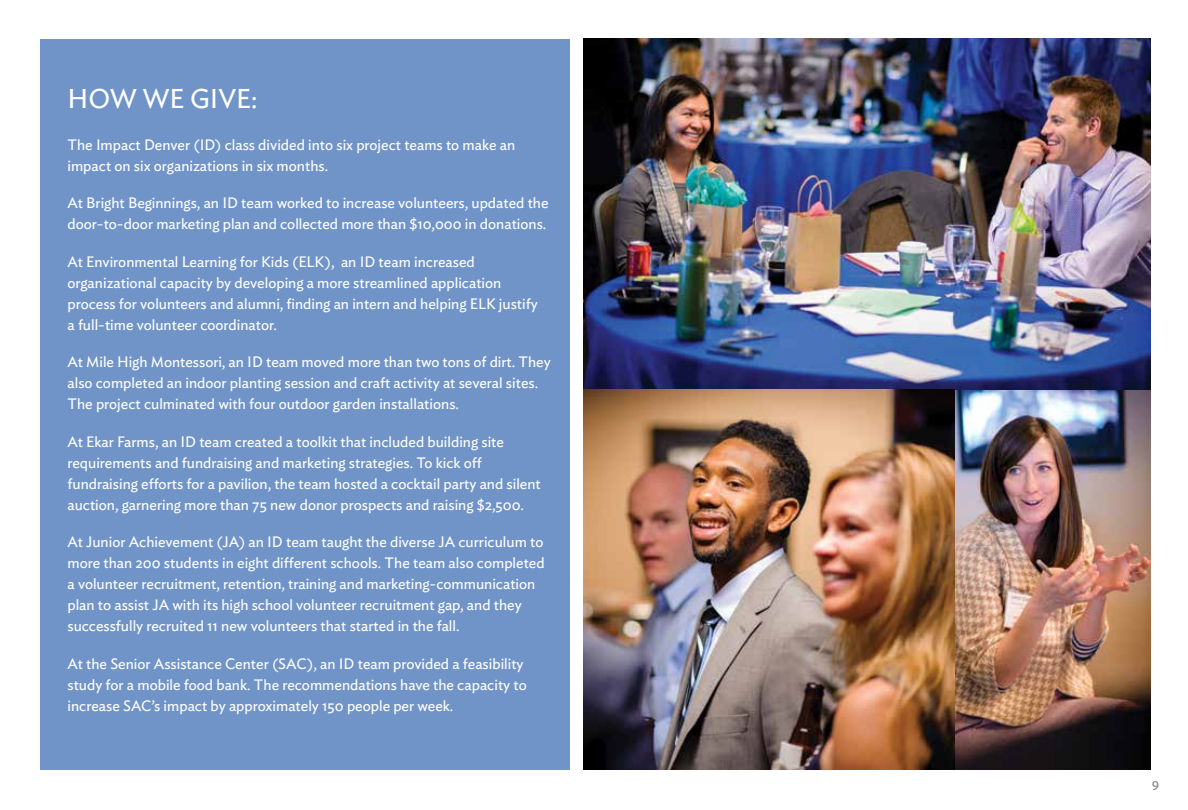
<style>
.page{position:relative;width:1188px;height:810px;background:#fff}
.page>*{position:absolute;margin:0;border:0;box-sizing:border-box;transform-origin:0 0}
.t1{font:27px "Ideal Sans";color:#fff}
.t2{font:15px/21px "Ideal Sans";color:#fff}
.t3{font:13.5px "Ideal Sans";color:#000}
</style>
<div class="page">
<div style="left:40px;top:39px;width:530px;height:731px;background:#7094c8"></div>
<img style="left:583px;top:390px;width:567px;height:379px">
<img style="left:583px;top:39px;width:567px;height:351px">
<h1 class="t1" style="left:68px;top:78px;width:191px">H ow We GIVE:</h1>
<p class="t2" style="left:68px;top:133px;width:449px">The Impact Denver (ID) class divided into six project teams to make an impact on six organizations in six months.</p>
<p class="t2" style="left:68px;top:192px;width:483px">At Bright Beginnings, an ID team worked to increase volunteers, updated the door-to-door marketing plan and collected more than $10,000 in donations.</p>
<p class="t2" style="left:68px;top:250px;width:472px">At Environmental Learning for Kids (ELK), an ID team increased organizational capacity by developing a more streamlined application process for volunteers and alumni, finding an intern and helping ELK justify a full-time volunteer coordinator.</p>
<p class="t2" style="left:68px;top:351px;width:485px">At Mile H igh Montessori, an ID team moved more than two tons of dirt. They also completed an indoor planting session and craft activity at several sites.<br>The project culminated with four outdoor garden installations.</p>
<p class="t2" style="left:68px;top:430px;width:475px">At Ekar Farms, an ID team created a toolkit that included building site requirements and fundraising and marketing strategies. To kick off fundraising efforts for a pavilion, the team hosted a cocktail party and silent auction, garnering more than 75 new donor prospects and raising $2,500.</p>
<p class="t2" style="left:68px;top:531px;width:479px">At Junior Achievement (JA) an ID team taught the diverse JA curriculum to more than 200 students in eight different schools. The team also completed a volunteer recruitment, retention, training and marketing-communication plan to assist JA with its high school volunteer recruitment gap, and they successfully recruited 11 new volunteers that started in the fall.</p>
<p class="t2" style="left:68px;top:652px;width:461px">At the Senior Assistance Center (SAC), an ID team provided a feasibility study for a mobile food bank. The recommendations have the capacity to increase SAC’s impact by approximately 150 people per week.</p>
<p class="t3" style="left:1151px;top:773px;width:9px">9</p>
</div>
